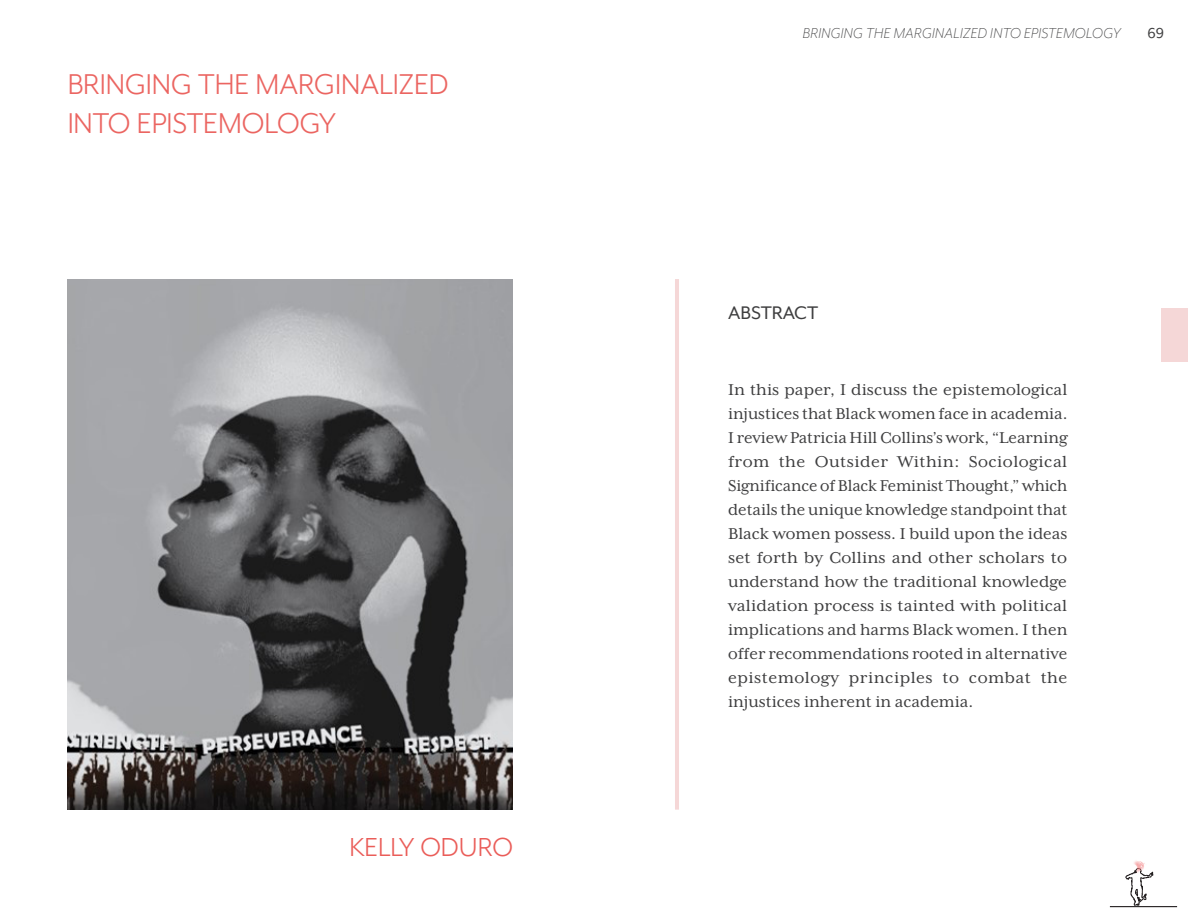
<style>
.page{position:relative;width:1188px;height:918px;background:#fff}
.page>*{position:absolute;margin:0;border:0;box-sizing:border-box;transform-origin:0 0}
.t1{font:33px/39.6px "Mr Eaves XL Mod OT";color:#eb6561}
.AuthorNames{font:30px "Mr Eaves XL Mod OT";color:#ea5d59}
.Abstract{font:21px "Mr Eaves Mod OT";color:#3e3e3f}
.Abstract-2{font:18px/24px "Mrs Eaves XL Serif OT";color:#3e3e3f;text-align:justify}
.t2{font:italic 300 16.5px "Mr Eaves XL Mod OT";letter-spacing:.02em;color:#3e3e3f}
.t3{font:16.5px "Mr Eaves XL Mod OT";color:#3e3e3f}
</style>
<div class="page">
<img style="left:68px;top:279px;width:445px;height:531px">
<div style="left:1161px;top:308px;width:27px;height:54px;background:#f5d7d7"></div>
<hr style="left:675px;top:279px;width:4px;height:531px;background:#f5d7d7">
<hr style="left:1110px;top:906px;width:67px;height:1px;background:#231f20">
<svg style="left:1126px;top:871px;width:27px;height:34px"></svg>
<img style="left:1130px;top:861px;width:19px;height:17px">
<h1 class="t1" style="left:68px;top:64px;width:383px">BRINGING THE MARGINALIZED<br>INTO EPISTEMOLOGY</h1>
<p class="AuthorNames" style="left:350px;top:831px;width:165px">KELLY ODURO</p>
<p class="t2" style="left:803px;top:24px;width:319px">BRINGING THE MARGINALIZED INTO EPISTEMOLOGY</p>
<p class="t3" style="left:1148px;top:24px;width:18px">69</p>
<p class="Abstract" style="left:728px;top:301px;width:92px">ABSTRACT</p>
<p class="Abstract-2" style="left:728px;top:378px;width:341px">In this paper, I discuss the epistemological injustices that Black women face in academia.<br>I review Patricia Hill Collins’s work, “Learning from the Outsider Within: Sociological Significance of Black Feminist Thought,” which details the unique knowledge standpoint that Black women possess. I build upon the ideas set forth by Collins and other scholars to understand how the traditional knowledge validation process is tainted with political implications and harms Black women. I then offer recommendations rooted in alternative epistemology principles to combat the injustices inherent in academia.</p>
</div>
